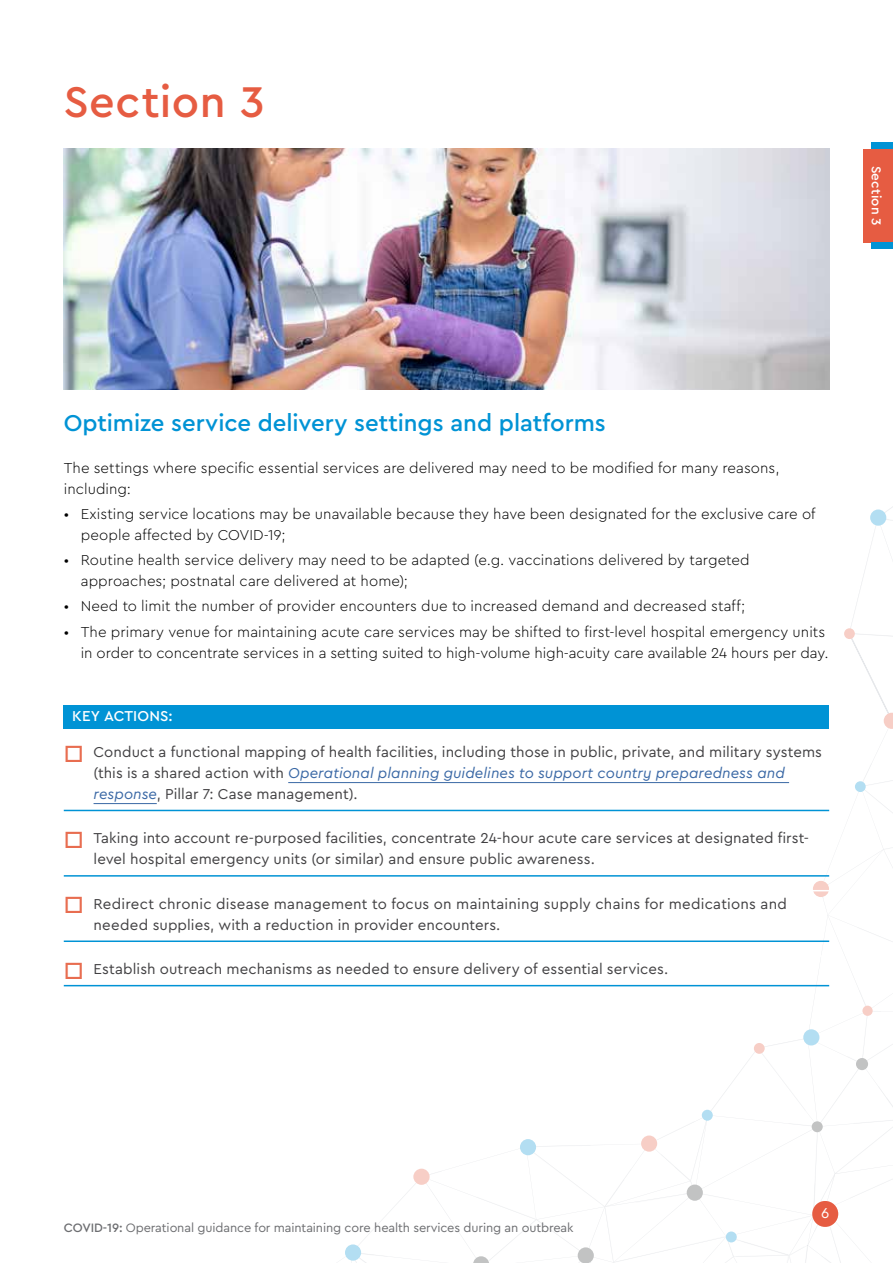
<style>
.page{position:relative;width:893px;height:1263px;background:#fff}
.page>*{position:absolute;margin:0;border:0;box-sizing:border-box;transform-origin:0 0}
.t1{font:500 45px "Cera Pro";letter-spacing:.01em;color:#e65c42}
.t2{font:500 24px "Cera Pro";color:#0093d5}
.t3{font:300 15px/21px "Cera Pro";letter-spacing:.005em;color:#000}
.t4{font:15px/21px "Cera Pro";letter-spacing:.005em;color:#414042}
.t5{font:500 15px "Cera Pro";letter-spacing:.005em;color:#fff}
.t6{font:15px "Cera Pro";color:#fff}
.t7{font:500 13.5px "Cera Pro";letter-spacing:.01em;color:#fff}
.t8{font:12.75px "Cera Pro";letter-spacing:-.01em;color:#6d6e71}
.s1{font-style:italic;color:#3a68a5}
.s2{font-weight:500}
</style>
<div class="page">
<svg style="left:257px;top:506px;width:636px;height:757px"></svg>
<svg style="left:345px;top:1244px;width:16px;height:17px"></svg>
<div style="left:856px;top:1058px;width:12px;height:12px;background:#c2c3c3;border-radius:50%"></div>
<div style="left:862px;top:1006px;width:11px;height:10px;background:#f7cec6;border-radius:50%"></div>
<svg style="left:813px;top:881px;width:16px;height:16px"></svg>
<svg style="left:870px;top:509px;width:16px;height:17px"></svg>
<div style="left:803px;top:1029px;width:16px;height:16px;background:#b3def2;border-radius:50%"></div>
<svg style="left:641px;top:1135px;width:16px;height:17px"></svg>
<svg style="left:413px;top:1169px;width:17px;height:16px"></svg>
<div style="left:578px;top:1247px;width:16px;height:16px;background:#c2c3c3;border-radius:50%"></div>
<div style="left:702px;top:1110px;width:11px;height:11px;background:#b3def2;border-radius:50%"></div>
<div style="left:726px;top:1231px;width:11px;height:11px;background:#b3def2;border-radius:50%"></div>
<div style="left:812px;top:1121px;width:11px;height:11px;background:#c2c3c3;border-radius:50%"></div>
<div style="left:812px;top:1201px;width:26px;height:26px;background:#e65c42;border-radius:50%"></div>
<img style="left:64px;top:149px;width:765px;height:241px">
<div style="left:64px;top:705px;width:765px;height:23px;background:#0093d5"></div>
<hr style="left:64px;top:810px;width:765px;height:1px;background:#0093d5">
<hr style="left:64px;top:738px;width:765px;height:2px;background:#fff">
<hr style="left:288px;top:782px;width:501px;height:1px;background:#3a68a5">
<hr style="left:94px;top:803px;width:63px;height:1px;background:#3a68a5">
<hr style="left:64px;top:875px;width:765px;height:2px;background:#0093d5">
<hr style="left:64px;top:824px;width:765px;height:2px;background:#fff">
<hr style="left:64px;top:940px;width:765px;height:2px;background:#0093d5">
<hr style="left:64px;top:890px;width:765px;height:1px;background:#fff">
<hr style="left:64px;top:985px;width:765px;height:1px;background:#0093d5">
<hr style="left:64px;top:955px;width:765px;height:2px;background:#fff">
<div style="left:863px;top:149px;width:30px;height:93px;background:#e65c42"></div>
<div style="left:872px;top:142px;width:21px;height:7px;background:#0093d5"></div>
<div style="left:872px;top:242px;width:21px;height:7px;background:#0093d5"></div>
<h1 class="t1" style="left:64px;top:72px;width:202px">Section 3</h1>
<p class="t7" style="left:885px;top:166px;width:61px;rotate:90deg">Section 3</p>
<h2 class="t2" style="left:64px;top:406px;width:543px">Optimize service delivery settings and platforms</h2>
<p class="t3" style="left:64px;top:456px;width:717px">The settings where specific essential services are delivered may need to be modified for many reasons, including:</p>
<p class="t3" style="left:81px;top:503px;width:736px;text-indent:-17px">• Existing service locations may be unavailable because they have been designated for the exclusive care of people affected by COVID-19;</p>
<p class="t3" style="left:81px;top:549px;width:670px;text-indent:-17px">• Routine health service delivery may need to be adapted (e.g. vaccinations delivered by targeted approaches; postnatal care delivered at home);</p>
<p class="t3" style="left:64px;top:595px;width:683px">• Need to limit the number of provider encounters due to increased demand and decreased staff;</p>
<p class="t3" style="left:64px;top:620px;width:766px;line-height:21.6px;text-align:right">• The primary venue for maintaining acute care services may be shifted to first-level hospital emergency units in order to concentrate services in a setting suited to high-volume high-acuity care available 24 hours per day.</p>
<p class="t5" style="left:72px;top:706px;width:102px">KEY ACTIONS:</p>
<p class="t4" style="left:94px;top:741px;width:730px">Conduct a functional mapping of health facilities, including those in public, private, and military systems (this is a shared action with <span class="s1">Operational planning guidelines to support country preparedness and response</span>, Pillar 7: Case management).</p>
<p class="t4" style="left:94px;top:827px;width:717px">Taking into account re-purposed facilities, concentrate 24-hour acute care services at designated first&shy;level hospital emergency units (or similar) and ensure public awareness.</p>
<p class="t4" style="left:94px;top:893px;width:695px">Redirect chronic disease management to focus on maintaining supply chains for medications and needed supplies, with a reduction in provider encounters.</p>
<p class="t4" style="left:94px;top:958px;width:576px">Establish outreach mechanisms as needed to ensure delivery of essential services.</p>
<p class="t8" style="left:64px;top:1219px;width:511px"><span class="s2">COVID-19:</span> Operational guidance for maintaining core health services during an outbreak</p>
<p class="t6" style="left:821px;top:1203px;width:10px">6</p>
</div>
